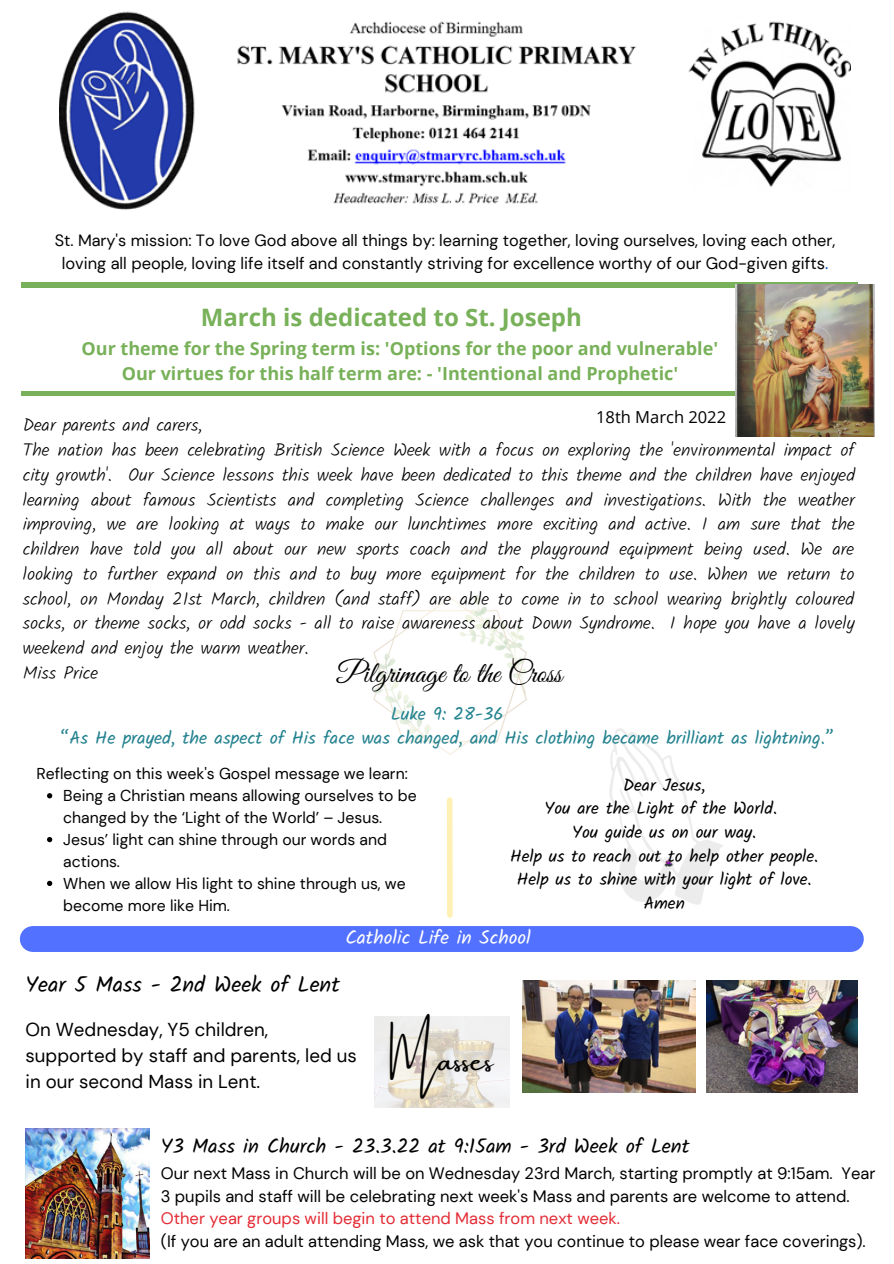
<style>
.page{position:relative;width:894px;height:1264px;background:#fff}
.page>*{position:absolute;margin:0;border:0;box-sizing:border-box;transform-origin:0 0}
.t1{font:30.75px "Amsterdam One";color:#030303}
.t2{font:30px "Great Vibes";color:#000}
.t3{font:700 24px "Open Sans";color:#78b159}
.t4{font:22.05px "Kalam";color:#000}
.t5{font:20.25px "Kalam";color:#000}
.t6{font:19.35px "Kalam";color:#fff}
.t7{font:18.75px/26px "DM Sans";color:#000}
.t8{font:300 18px/24.8px "Kalam";color:#000;text-align:justify}
.t9{font:700 18px "Open Sans";color:#78b159}
.t10{font:18px "Kalam";color:#23828f}
.t11{font:17.25px "Kalam";color:#000}
.t12{font:16.5px/22.5px "DM Sans";color:#000}
.t13{font:16.5px "DM Sans";color:#030303}
.t14{font:16.5px "Open Sans";color:#000}
.t15{font:16.35px "DM Sans";color:#030303}
.t16{font:15.75px/21.9px "DM Sans";color:#000}
.s1{color:#004aad}
.s2{color:#e42b35}
</style>
<div class="page">
<div style="left:21px;top:282px;width:836px;height:5px;background:#78b159"></div>
<img style="left:59px;top:11px;width:791px;height:199px">
<hr style="left:21px;top:391px;width:836px;height:4px;background:#78b159">
<div style="left:446px;top:800px;width:6px;height:115px;background:#fff0b4"></div>
<img style="left:374px;top:595px;width:152px;height:159px">
<div style="left:33px;top:926px;width:817px;height:26px;background:#5271ff"></div>
<img style="left:26px;top:1128px;width:123px;height:129px">
<img style="left:374px;top:1016px;width:135px;height:90px">
<svg style="left:609px;top:728px;width:114px;height:177px"></svg>
<img style="left:735px;top:285px;width:139px;height:152px">
<img style="left:522px;top:980px;width:173px;height:112px">
<img style="left:706px;top:980px;width:151px;height:112px">
<svg style="left:47px;top:793px;width:5px;height:5px"></svg>
<svg style="left:47px;top:837px;width:5px;height:5px"></svg>
<svg style="left:47px;top:880px;width:5px;height:6px"></svg>
<p class="t15" style="left:55px;top:230px;width:781px">St. Mary's mission: To love God above all things by: learning together, loving ourselves, loving each other,</p>
<p class="t13" style="left:62px;top:252px;width:767px">loving all people, loving life itself and constantly striving for excellence worthy of our God-given gifts<span class="s1">.</span></p>
<p class="t3" style="left:201px;top:300px;width:382px">March is dedicated to St. Joseph</p>
<p class="t9" style="left:82px;top:336px;width:638px">Our theme for the Spring term is: 'Options for the poor and vulnerable'</p>
<p class="t9" style="left:122px;top:361px;width:558px">Our virtues for this half term are: - 'Intentional and Prophetic'</p>
<p class="t14" style="left:596px;top:405px;width:131px">18th March 2022</p>
<p class="t8" style="left:23px;top:412px;width:181px">Dear parents and carers,</p>
<p class="t8" style="left:23px;top:437px;width:833px">The nation has been celebrating British Science Week with a focus on exploring the 'environmental impact of city growth'. Our Science lessons this week have been dedicated to this theme and the children have enjoyed learning about famous Scientists and completing Science challenges and investigations. With the weather improving, we are looking at ways to make our lunchtimes more exciting and active. I am sure that the children have told you all about our new sports coach and the playground equipment being used. We are looking to further expand on this and to buy more equipment for the children to use. When we return to school, on Monday 21st March, children (and staff) are able to come in to school wearing brightly coloured socks, or theme socks, or odd socks - all to raise awareness about Down Syndrome. I hope you have a lovely weekend and enjoy the warm weather.</p>
<p class="t8" style="left:23px;top:660px;width:77px">Miss Price</p>
<p class="t2" style="left:337px;top:656px;width:226px">Pilgrimage to the Cross</p>
<p class="t10" style="left:391px;top:702px;width:114px">Luke 9: 28-36</p>
<p class="t10" style="left:60px;top:727px;width:774px">“As He prayed, the aspect of His face was changed, and His clothing became brilliant as lightning.”</p>
<p class="t16" style="left:36px;top:762px;width:373px">Reflecting on this week's Gospel message we learn:</p>
<p class="t16" style="left:63px;top:784px;width:355px">Being a Christian means allowing ourselves to be changed by the ‘Light of the World’ – Jesus.</p>
<p class="t16" style="left:63px;top:828px;width:325px">Jesus’ light can shine through our words and actions.</p>
<p class="t16" style="left:63px;top:872px;width:344px">When we allow His light to shine through us, we become more like Him.</p>
<p class="t11" style="left:623px;top:774px;width:84px">Dear Jesus,</p>
<p class="t11" style="left:544px;top:798px;width:234px">You are the Light of the World.</p>
<p class="t11" style="left:572px;top:822px;width:186px">You guide us on our way.</p>
<p class="t11" style="left:510px;top:845px;width:310px">Help us to reach out to help other people.</p>
<p class="t11" style="left:516px;top:869px;width:296px">Help us to shine with your light of love.</p>
<p class="t11" style="left:643px;top:892px;width:43px">Amen</p>
<p class="t6" style="left:345px;top:925px;width:187px">Catholic Life in School</p>
<p class="t4" style="left:26px;top:971px;width:316px">Year 5 Mass - 2nd Week of Lent</p>
<p class="t7" style="left:26px;top:1016px;width:333px">On Wednesday, Y5 children, supported by staff and parents, led us in our second Mass in Lent.</p>
<p class="t1" style="left:390px;top:1043px;width:105px">Masses</p>
<p class="t5" style="left:161px;top:1134px;width:530px">Y3 Mass in Church - 23.3.22 at 9:15am - 3rd Week of Lent</p>
<p class="t12" style="left:161px;top:1162px;width:716px">Our next Mass in Church will be on Wednesday 23rd March, starting promptly at 9:15am. Year<br>3 pupils and staff will be celebrating next week's Mass and parents are welcome to attend.<br><span class="s2">Other year groups will begin to attend Mass from next week.</span></p>
<p class="t12" style="left:161px;top:1229px;width:706px">(If you are an adult attending Mass, we ask that you continue to please wear face coverings).</p>
</div>
